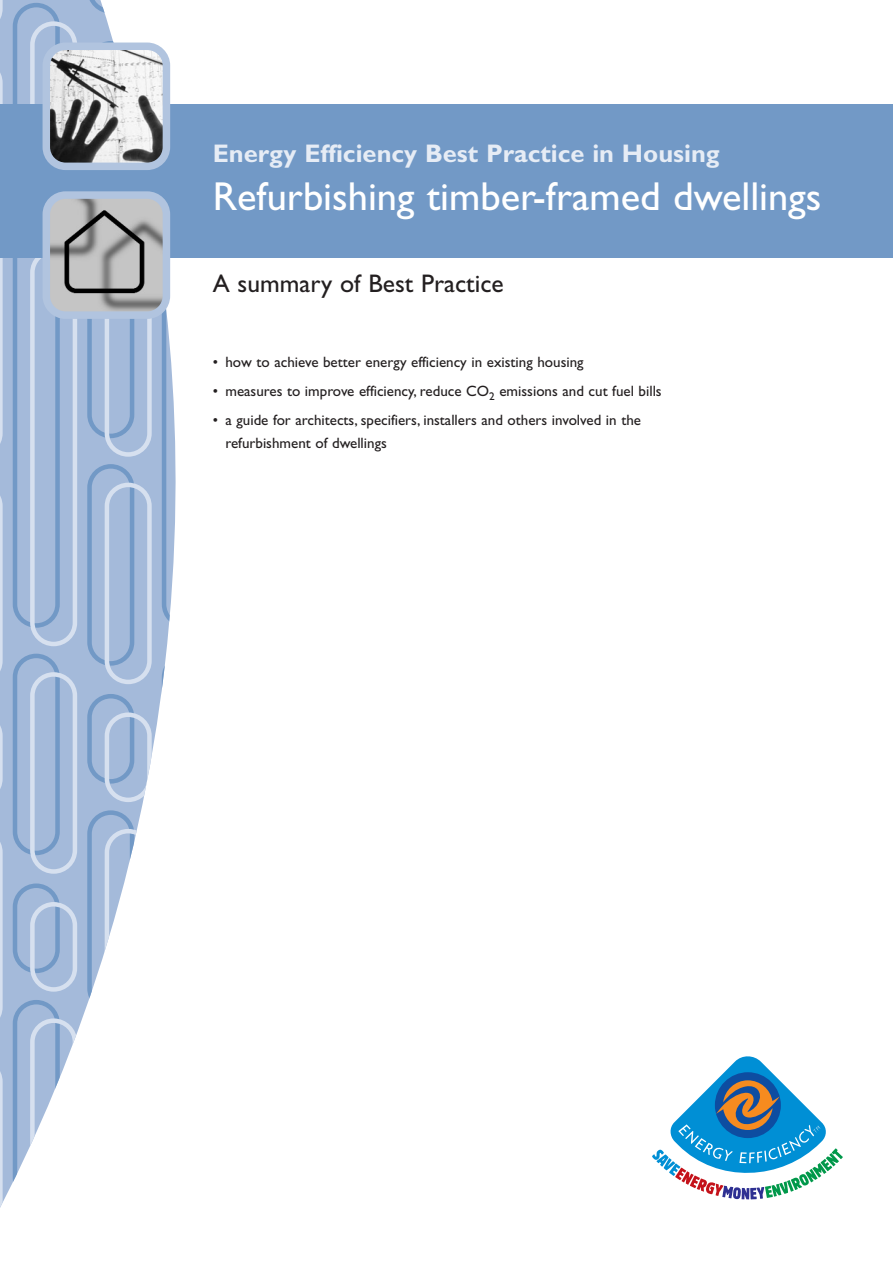
<style>
.page{position:relative;width:893px;height:1263px;background:#fff}
.page>*{position:absolute;margin:0;border:0;box-sizing:border-box;transform-origin:0 0}
.t1{font:40.5px "Gill Sans";color:#fff}
.t2{font:700 25.5px "Gill Sans";color:#e6ecf5}
.t3{font:25.5px "Gill Sans";color:#231f20}
.t4{font:15px/22.5px "Gill Sans";color:#231f20}
</style>
<div class="page">
<svg style="left:79px;top:0;width:149px;height:1027px"></svg>
<svg style="left:0;top:0;width:79px;height:1208px;background:#acc1dd"></svg>
<div style="left:0;top:104px;width:892px;height:153px;background:#7299c6"></div>
<svg style="left:43px;top:43px;width:127px;height:127px"></svg>
<svg style="left:43px;top:191px;width:127px;height:128px;background:#a6aab1"></svg>
<svg style="left:652px;top:1056px;width:191px;height:143px"></svg>
<h2 class="t2" style="left:213px;top:145px;width:508px">Energy Efficiency Best Practice in Housing</h2>
<h1 class="t1" style="left:213px;top:183px;width:610px">Refurbishing timber-framed dwellings</h1>
<h2 class="t3" style="left:213px;top:274px;width:292px">A summary of Best Practice</h2>
<p class="t4" style="left:213px;top:353px;width:372px">• how to achieve better energy efficiency in existing housing</p>
<p class="t4" style="left:213px;top:382px;width:450px">• measures to improve efficiency, reduce CO<sub>2</sub> emissions and cut fuel bills</p>
<p class="t4" style="left:225px;top:411px;width:417px;text-indent:-13px">• a guide for architects, specifiers, installers and others involved in the refurbishment of dwellings</p>
</div>
